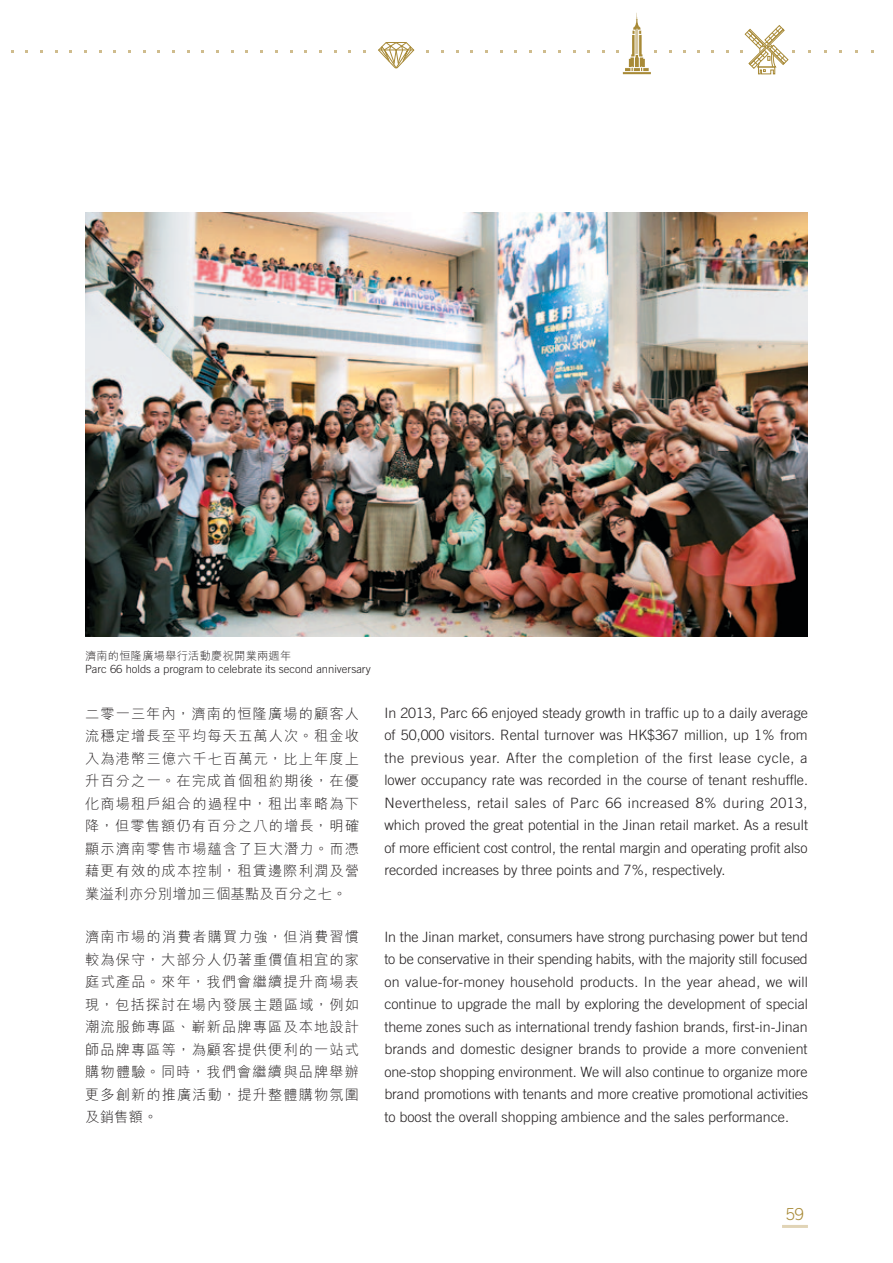
<style>
.page{position:relative;width:893px;height:1263px;background:#fff}
.page>*{position:absolute;margin:0;border:0;box-sizing:border-box;transform-origin:0 0}
.t1{font:300 16.5px "Trade Gothic LT Std";color:#a88a37}
.t2{font:300 14.25px/22.5px "Trade Gothic LT Std";color:#231f20;text-align:justify}
.t3{font:300 14.25px/22.5px "M Hei HK";letter-spacing:.075em;color:#231f20;text-align:justify}
.t4{font:300 11.25px "Trade Gothic LT Std";color:#231f20}
.t5{font:300 11.25px "M Hei HK";letter-spacing:.02em;color:#231f20}
</style>
<div class="page">
<svg style="left:378px;top:42px;width:37px;height:27px"></svg>
<svg style="left:616px;top:13px;width:41px;height:61px"></svg>
<svg style="left:740px;top:25px;width:55px;height:49px"></svg>
<img style="left:85px;top:213px;width:723px;height:424px">
<hr style="left:782px;top:1225px;width:26px;height:3px;background:#e1d4b6">
<p class="t5" style="left:85px;top:650px;width:208px">濟南的恒隆廣場舉行活動慶祝開業兩週年</p>
<p class="t4" style="left:85px;top:662px;width:287px">Parc 66 holds a program to celebrate its second anniversary</p>
<p class="t3" style="left:85px;top:702px;width:275px">二零一三年內，濟南的恒隆廣場的顧客人流穩定增長至平均每天五萬人次。租金收入為港幣三億六千七百萬元，比上年度上升百分之一。在完成首個租約期後，在優化商場租戶組合的過程中，租出率略為下降，但零售額仍有百分之八的增長，明確顯示濟南零售市場蘊含了巨大潛力。而憑藉更有效的成本控制，租賃邊際利潤及營業溢利亦分別增加三個基點及百分之七。</p>
<p class="t3" style="left:85px;top:926px;width:275px">濟南市場的消費者購買力強，但消費習慣較為保守，大部分人仍著重價值相宜的家庭式產品。來年，我們會繼續提升商場表現，包括探討在場內發展主題區域，例如潮流服飾專區、嶄新品牌專區及本地設計師品牌專區等，為顧客提供便利的一站式購物體驗。同時，我們會繼續與品牌舉辦更多創新的推廣活動，提升整體購物氛圍及銷售額。</p>
<p class="t2" style="left:384px;top:701px;width:425px">In 2013, Parc 66 enjoyed steady growth in traffic up to a daily average of 50,000 visitors. Rental turnover was HK$367 million, up 1% from the previous year. After the completion of the first lease cycle, a lower occupancy rate was recorded in the course of tenant reshuffle.<br>Nevertheless, retail sales of Parc 66 increased 8% during 2013, which proved the great potential in the Jinan retail market. As a result of more efficient cost control, the rental margin and operating profit also recorded increases by three points and 7%, respectively.</p>
<p class="t2" style="left:384px;top:925px;width:425px">In the Jinan market, consumers have strong purchasing power but tend to be conservative in their spending habits, with the majority still focused on value-for-money household products. In the year ahead, we will continue to upgrade the mall by exploring the development of special theme zones such as international trendy fashion brands, first-in-Jinan brands and domestic designer brands to provide a more convenient one-stop shopping environment. We will also continue to organize more brand promotions with tenants and more creative promotional activities to boost the overall shopping ambience and the sales performance.</p>
<p class="t1" style="left:786px;top:1204px;width:20px">59</p>
</div>
